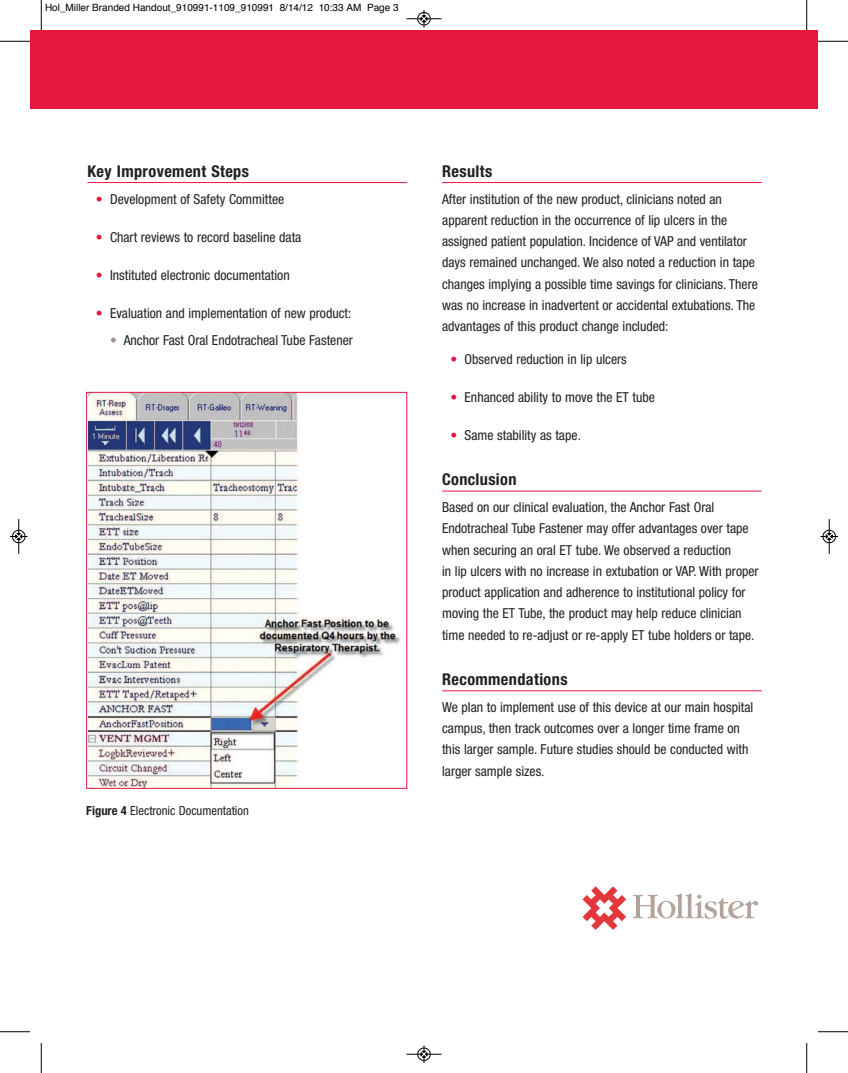
<style>
.page{position:relative;width:848px;height:1073px;background:#fff}
.page>*{position:absolute;margin:0;border:0;box-sizing:border-box;transform-origin:0 0}
.t1{font:700 condensed 16.25px "Helvetica Neue";letter-spacing:.025em;color:#231f20}
.t2{font:condensed 13.75px/21.2px "Helvetica Neue";color:#231f20}
.t3{font:condensed 12.5px "Helvetica Neue";color:#231f20}
.t4{font:10px "Helvetica";color:#000}
.s1{color:#e4183e}
.s2{color:#9d918d}
.s3{font-weight:700}
</style>
<div class="page">
<div style="left:30px;top:30px;width:788px;height:79px;background:#e4183e"></div>
<hr style="left:87px;top:182px;width:320px;height:1px;background:#e4183e">
<hr style="left:442px;top:182px;width:319px;height:1px;background:#e4183e">
<hr style="left:442px;top:491px;width:319px;height:1px;background:#e4183e">
<hr style="left:442px;top:690px;width:319px;height:1px;background:#e4183e">
<img style="left:88px;top:394px;width:313px;height:392px">
<div style="left:86px;top:392px;width:321px;height:396px;border:1px solid #e4183e"></div>
<svg style="left:582px;top:886px;width:44px;height:44px"></svg>
<svg style="left:633px;top:893px;width:125px;height:25px"></svg>
<hr style="left:41px;top:0;width:1px;height:30px;background:#000">
<hr style="left:0;top:41px;width:30px;height:1px;background:#000">
<hr style="left:806px;top:0;width:1px;height:30px;background:#000">
<hr style="left:818px;top:41px;width:30px;height:1px;background:#000">
<hr style="left:41px;top:1042px;width:1px;height:30px;background:#000">
<hr style="left:0;top:1031px;width:30px;height:1px;background:#000">
<hr style="left:806px;top:1042px;width:1px;height:30px;background:#000">
<hr style="left:818px;top:1031px;width:30px;height:1px;background:#000">
<hr style="left:406px;top:19px;width:35px;height:1px;background:#000">
<div style="left:417px;top:12px;width:13px;height:13px;border:1px solid #000;border-radius:50%"></div>
<svg style="left:421px;top:10px;width:6px;height:18px"></svg>
<hr style="left:406px;top:1054px;width:35px;height:1px;background:#000">
<div style="left:417px;top:1047px;width:13px;height:13px;border:1px solid #000;border-radius:50%"></div>
<svg style="left:421px;top:1045px;width:6px;height:17px"></svg>
<hr style="left:19px;top:519px;width:1px;height:35px;background:#000">
<div style="left:12px;top:530px;width:13px;height:13px;border:1px solid #000;border-radius:50%"></div>
<svg style="left:10px;top:533px;width:18px;height:6px"></svg>
<hr style="left:829px;top:519px;width:1px;height:35px;background:#000">
<div style="left:822px;top:530px;width:13px;height:13px;border:1px solid #000;border-radius:50%"></div>
<svg style="left:820px;top:533px;width:18px;height:6px"></svg>
<p class="t4" style="left:45px;top:4px;width:355px">Hol_Miller Branded Handout_910991-1109_910991 8/14/12 10:33 AM Page 3</p>
<p class="t1" style="left:87px;top:165px;width:163px">Key Improvement Steps</p>
<p class="t2" style="left:96px;top:189px;width:190px"><span class="s1">•</span> Development of Safety Committee</p>
<p class="t2" style="left:96px;top:227px;width:207px"><span class="s1">•</span> Chart reviews to record baseline data</p>
<p class="t2" style="left:96px;top:265px;width:195px"><span class="s1">•</span> Instituted electronic documentation</p>
<p class="t2" style="left:96px;top:303px;width:257px"><span class="s1">•</span> Evaluation and implementation of new product:</p>
<p class="t2" style="left:110px;top:330px;width:244px"><span class="s2">•</span> Anchor Fast Oral Endotracheal Tube Fastener</p>
<p class="t3" style="left:86px;top:805px;width:164px"><span class="s3">Figure 4</span> Electronic Documentation</p>
<p class="t1" style="left:442px;top:165px;width:52px">Results</p>
<p class="t2" style="left:442px;top:189px;width:317px">After institution of the new product, clinicians noted an apparent reduction in the occurrence of lip ulcers in the assigned patient population. Incidence of VAP and ventilator days remained unchanged. We also noted a reduction in tape changes implying a possible time savings for clinicians. There was no increase in inadvertent or accidental extubations. The advantages of this product change included:</p>
<p class="t2" style="left:450px;top:349px;width:178px"><span class="s1">•</span> Observed reduction in lip ulcers</p>
<p class="t2" style="left:450px;top:387px;width:206px"><span class="s1">•</span> Enhanced ability to move the ET tube</p>
<p class="t2" style="left:450px;top:425px;width:132px"><span class="s1">•</span> Same stability as tape.</p>
<p class="t1" style="left:442px;top:473px;width:76px">Conclusion</p>
<p class="t2" style="left:442px;top:497px;width:318px">Based on our clinical evaluation, the Anchor Fast Oral Endotracheal Tube Fastener may offer advantages over tape when securing an oral ET tube. We observed a reduction<br>in lip ulcers with no increase in extubation or VAP. With proper product application and adherence to institutional policy for moving the ET Tube, the product may help reduce clinician time needed to re-adjust or re-apply ET tube holders or tape.</p>
<p class="t1" style="left:442px;top:673px;width:127px">Recommendations</p>
<p class="t2" style="left:442px;top:697px;width:313px">We plan to implement use of this device at our main hospital campus, then track outcomes over a longer time frame on this larger sample. Future studies should be conducted with larger sample sizes.</p>
</div>
